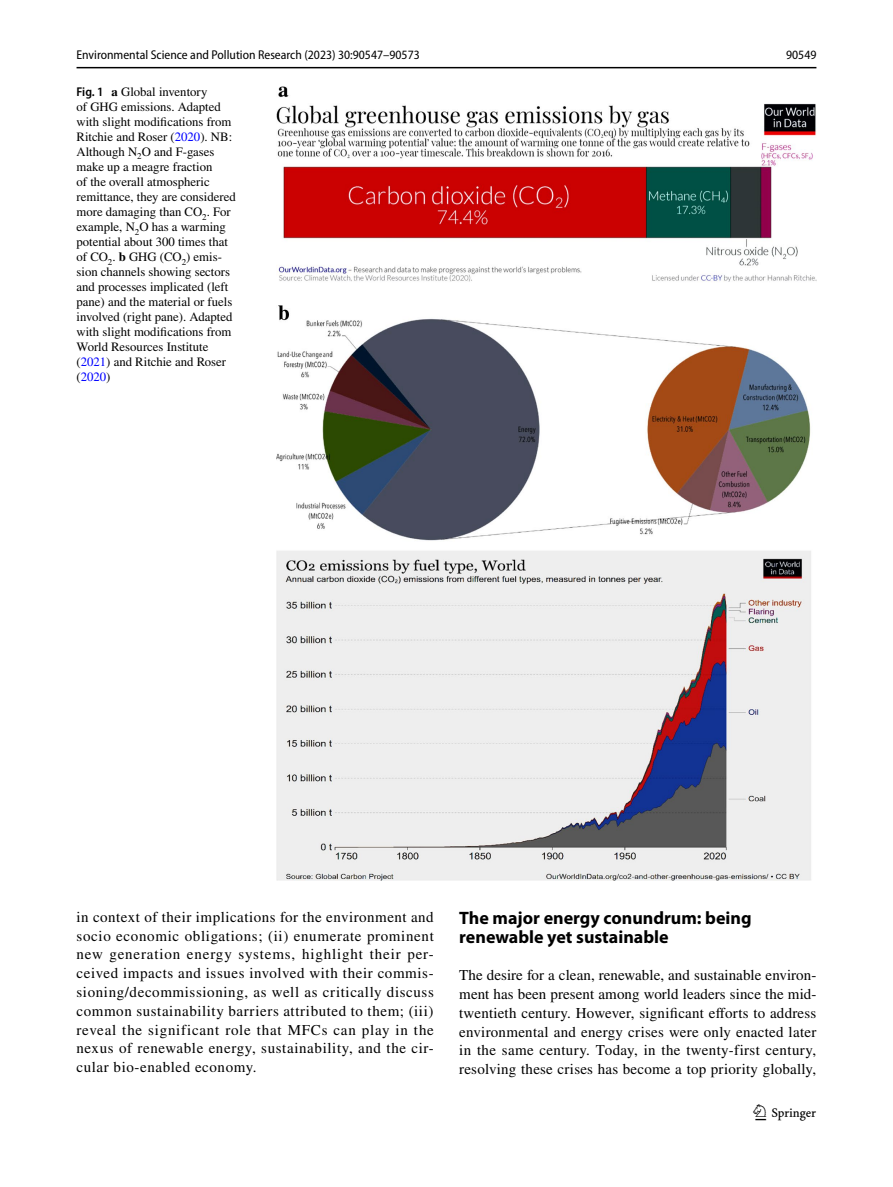
<style>
.page{position:relative;width:893px;height:1187px;background:#fff}
.page>*{position:absolute;margin:0;border:0;box-sizing:border-box;transform-origin:0 0}
.t1{font:22.5px "Springnew Regular 3";color:#000}
.t2{font:700 18px/18.8px "Myriad Pro";color:#000}
.t3{font:15px/18.8px "STIX";letter-spacing:.035em;color:#000;text-align:justify}
.t4{font:12.75px/15px "STIX";color:#000}
.t5{font:semi-condensed 12.75px "Myriad Pro";color:#000}
.s1{font-family:"Myriad Pro";font-weight:600;font-stretch:semi-condensed}
.s2{font-weight:700}
.s3{color:#00f}
</style>
<div class="page">
<hr style="left:77px;top:67px;width:739px;height:1px;background:#000">
<img style="left:277px;top:87px;width:539px;height:793px">
<p class="t5" style="left:77px;top:48px;width:345px">Environmental Science and Pollution Research (2023) 30:90547–90573</p>
<p class="t5" style="left:786px;top:48px;width:32px">90549</p>
<p class="t4" style="left:77px;top:85px;width:161px"><span class="s1">Fig. 1</span> <span class="s2">a</span> Global inventory<br>of GHG emissions. Adapted with slight modifications from<br>Ritchie and Roser (<span class="s3">2020</span>). NB:<br>Although N<sub>2</sub>O and F-gases make up a meagre fraction<br>of the overall atmospheric remittance, they are considered more damaging than CO<sub>2</sub>. For example, N<sub>2</sub>O has a warming potential about 300 times that of CO<sub>2</sub>. <span class="s2">b</span> GHG (CO<sub>2</sub>) emis&shy;sion channels showing sectors and processes implicated (left pane) and the material or fuels involved (right pane). Adapted with slight modifications from<br>World Resources Institute (<span class="s3">2021</span>) and Ritchie and Roser (<span class="s3">2020</span>)</p>
<p class="t3" style="left:77px;top:908px;width:359px">in context of their implications for the environment and socio economic obligations; (ii) enumerate prominent new generation energy systems, highlight their per&shy;ceived impacts and issues involved with their commis&shy;sioning/decommissioning, as well as critically discuss common sustainability barriers attributed to them; (iii) reveal the significant role that MFCs can play in the nexus of renewable energy, sustainability, and the cir&shy;cular bio-enabled economy.</p>
<p class="t2" style="left:459px;top:908px;width:294px">The major energy conundrum: being renewable yet sustainable</p>
<p class="t3" style="left:459px;top:966px;width:359px">The desire for a clean, renewable, and sustainable environ&shy;ment has been present among world leaders since the mid&shy;twentieth century. However, significant efforts to address environmental and energy crises were only enacted later in the same century. Today, in the twenty-first century, resolving these crises has become a top priority globally,</p>
<h1 class="t1" style="left:755px;top:1104px;width:62px">1 3</h1>
</div>
